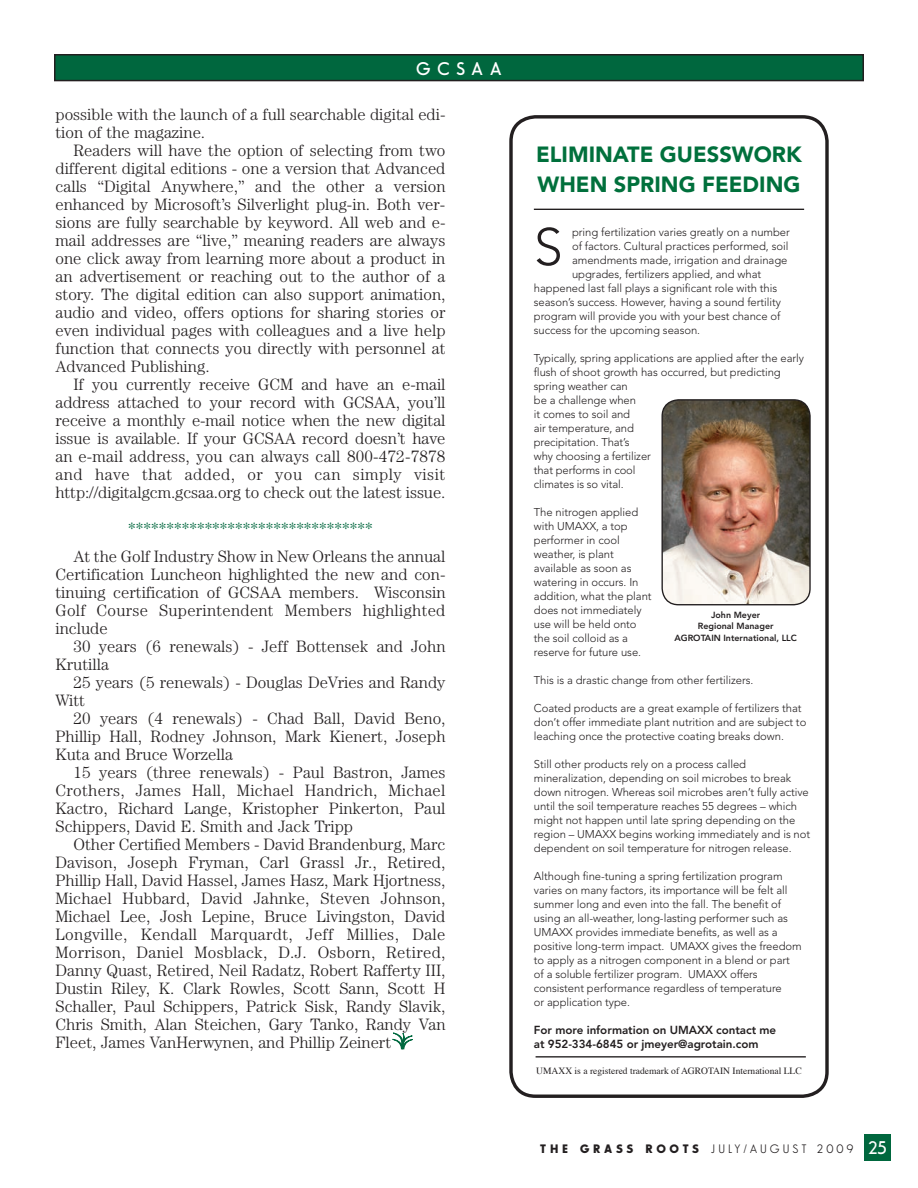
<style>
.page{position:relative;width:918px;height:1188px;background:#fff}
.page>*{position:absolute;margin:0;border:0;box-sizing:border-box;transform-origin:0 0}
.t1{font:300 51.9px "Avenir LT Std";color:#231f20}
.t2{font:900 21.9px/30px "Avenir LT Std";color:#00703c}
.t3{font:600 18px "Sans Serif FLF";letter-spacing:.355em;color:#fff}
.t4{font:300 16.5px/18px "Century";color:#231f20;text-align:justify}
.t5{font:300 16.5px "Century";color:#00673e}
.t6{font:12px "Sans Serif FLF";letter-spacing:.26em;color:#231f20}
.t7{font:800 11.55px/14px "Avenir LT Std";letter-spacing:-.005em;color:#231f20}
.t8{font:300 11.25px/14px "Avenir LT Std";letter-spacing:-.005em;color:#231f20}
.t9{font:9.6px "Times";color:#231f20}
.t10{font:800 8.85px/11.6px "Avenir LT Std";color:#231f20;text-align:center}
.s1{font-weight:700}
.s2{font-weight:600;font-size:18px;color:#fff}
</style>
<div class="page">
<div style="left:864px;top:1134px;width:27px;height:27px;background:#00673e"></div>
<svg style="left:392px;top:1033px;width:21px;height:16px"></svg>
<div style="left:55px;top:55px;width:808px;height:26px;background:#00673e"></div>
<div style="left:54px;top:54px;width:810px;height:27px;border:2px solid #231f20"></div>
<div style="left:509px;top:115px;width:320px;height:983px;border:3px solid #231f20;border-radius:25px"></div>
<hr style="left:536px;top:1056px;width:270px;height:2px;background:#231f20">
<img style="left:662px;top:400px;width:148px;height:205px;border-radius:16px">
<div style="left:661px;top:399px;width:150px;height:206px;border:1px solid #231f20;border-radius:16px"></div>
<hr style="left:534px;top:209px;width:270px;height:1px;background:#231f20">
<p class="t3" style="left:416px;top:58px;width:87px">GCSAA</p>
<p class="t4" style="left:56px;top:107px;width:392px">possible with the launch of a full searchable digital edi&shy;tion of the magazine.</p>
<p class="t4" style="left:56px;top:143px;width:392px;text-indent:18px">Readers will have the option of selecting from two different digital editions - one a version that Advanced calls “Digital Anywhere,” and the other a version enhanced by Microsoft’s Silverlight plug-in. Both ver&shy;sions are fully searchable by keyword. All web and e&shy;mail addresses are “live,” meaning readers are always one click away from learning more about a product in an advertisement or reaching out to the author of a story. The digital edition can also support animation, audio and video, offers options for sharing stories or even individual pages with colleagues and a live help function that connects you directly with personnel at Advanced Publishing.</p>
<p class="t4" style="left:56px;top:377px;width:392px;text-indent:18px">If you currently receive GCM and have an e-mail address attached to your record with GCSAA, you’ll receive a monthly e-mail notice when the new digital issue is available. If your GCSAA record doesn’t have an e-mail address, you can always call 800-472-7878 and have that added, or you can simply visit http://digitalgcm.gcsaa.org to check out the latest issue.</p>
<p class="t5" style="left:128px;top:523px;width:246px">********************************</p>
<p class="t4" style="left:56px;top:549px;width:392px;text-indent:18px">At the Golf Industry Show in New Orleans the annual Certification Luncheon highlighted the new and con&shy;tinuing certification of GCSAA members. Wisconsin Golf Course Superintendent Members highlighted include</p>
<p class="t4" style="left:56px;top:639px;width:392px;text-indent:18px">30 years (6 renewals) - Jeff Bottensek and John<br>Krutilla</p>
<p class="t4" style="left:56px;top:675px;width:391px;text-indent:18px">25 years (5 renewals) - Douglas DeVries and Randy<br>Witt</p>
<p class="t4" style="left:56px;top:711px;width:392px;text-indent:18px">20 years (4 renewals) - Chad Ball, David Beno, Phillip Hall, Rodney Johnson, Mark Kienert, Joseph Kuta and Bruce Worzella</p>
<p class="t4" style="left:56px;top:765px;width:392px;text-indent:18px">15 years (three renewals) - Paul Bastron, James Crothers, James Hall, Michael Handrich, Michael Kactro, Richard Lange, Kristopher Pinkerton, Paul Schippers, David E. Smith and Jack Tripp</p>
<p class="t4" style="left:56px;top:837px;width:392px;text-indent:18px">Other Certified Members - David Brandenburg, Marc Davison, Joseph Fryman, Carl Grassl Jr., Retired, Phillip Hall, David Hassel, James Hasz, Mark Hjortness, Michael Hubbard, David Jahnke, Steven Johnson, Michael Lee, Josh Lepine, Bruce Livingston, David Longville, Kendall Marquardt, Jeff Millies, Dale Morrison, Daniel Mosblack, D.J. Osborn, Retired, Danny Quast, Retired, Neil Radatz, Robert Rafferty III, Dustin Riley, K. Clark Rowles, Scott Sann, Scott H Schaller, Paul Schippers, Patrick Sisk, Randy Slavik, Chris Smith, Alan Steichen, Gary Tanko, Randy Van Fleet, James VanHerwynen, and Phillip Zeinert</p>
<h2 class="t2" style="left:536px;top:141px;width:267px">ELIMINATE GUESSWORK<br>WHEN SPRING FEEDING</h2>
<h1 class="t1" style="left:534px;top:226px;width:30px">S</h1>
<p class="t8" style="left:572px;top:226px;width:219px">pring fertilization varies greatly on a number</p>
<p class="t8" style="left:572px;top:240px;width:218px">of factors. Cultural practices performed, soil</p>
<p class="t8" style="left:572px;top:254px;width:217px">amendments made, irrigation and drainage</p>
<p class="t8" style="left:572px;top:268px;width:191px">upgrades, fertilizers applied, and what</p>
<p class="t8" style="left:534px;top:282px;width:245px">happened last fall plays a significant role with this</p>
<p class="t8" style="left:534px;top:296px;width:249px">season’s success. However, having a sound fertility</p>
<p class="t8" style="left:534px;top:310px;width:248px">program will provide you with your best chance of</p>
<p class="t8" style="left:534px;top:324px;width:168px">success for the upcoming season.</p>
<p class="t8" style="left:534px;top:352px;width:272px">Typically, spring applications are applied after the early flush of shoot growth has occurred, but predicting spring weather can<br>be a challenge when<br>it comes to soil and<br>air temperature, and<br>precipitation. That’s<br>why choosing a fertilizer<br>that performs in cool<br>climates is so vital.</p>
<p class="t8" style="left:534px;top:506px;width:119px">The nitrogen applied with UMAXX, a top performer in cool weather, is plant available as soon as watering in occurs. In addition, what the plant does not immediately use will be held onto the soil colloid as a reserve for future use.</p>
<p class="t8" style="left:534px;top:674px;width:221px">This is a drastic change from other fertilizers.</p>
<p class="t8" style="left:534px;top:702px;width:274px">Coated products are a great example of fertilizers that don’t offer immediate plant nutrition and are subject to leaching once the protective coating breaks down.</p>
<p class="t8" style="left:534px;top:758px;width:278px">Still other products rely on a process called mineralization, depending on soil microbes to break down nitrogen. Whereas soil microbes aren’t fully active until the soil temperature reaches 55 degrees – which might not happen until late spring depending on the region – UMAXX begins working immediately and is not dependent on soil temperature for nitrogen release.</p>
<p class="t8" style="left:534px;top:870px;width:269px">Although fine-tuning a spring fertilization program varies on many factors, its importance will be felt all summer long and even into the fall. The benefit of using an all-weather, long-lasting performer such as UMAXX provides immediate benefits, as well as a positive long-term impact. UMAXX gives the freedom to apply as a nitrogen component in a blend or part of a soluble fertilizer program. UMAXX offers consistent performance regardless of temperature<br>or application type.</p>
<p class="t7" style="left:534px;top:1024px;width:244px">For more information on UMAXX contact me at 952-334-6845 or jmeyer@agrotain.com</p>
<p class="t10" style="left:674px;top:609px;width:124px">John Meyer<br>Regional Manager<br>AGROTAIN International, LLC</p>
<p class="t9" style="left:536px;top:1066px;width:267px">UMAXX is a registered trademark of AGROTAIN International LLC</p>
<p class="t6" style="left:540px;top:1142px;width:349px"><span class="s1">THE GRASS ROOTS</span> JULY/AUGUST 2009 <span class="s2">25</span></p>
</div>
